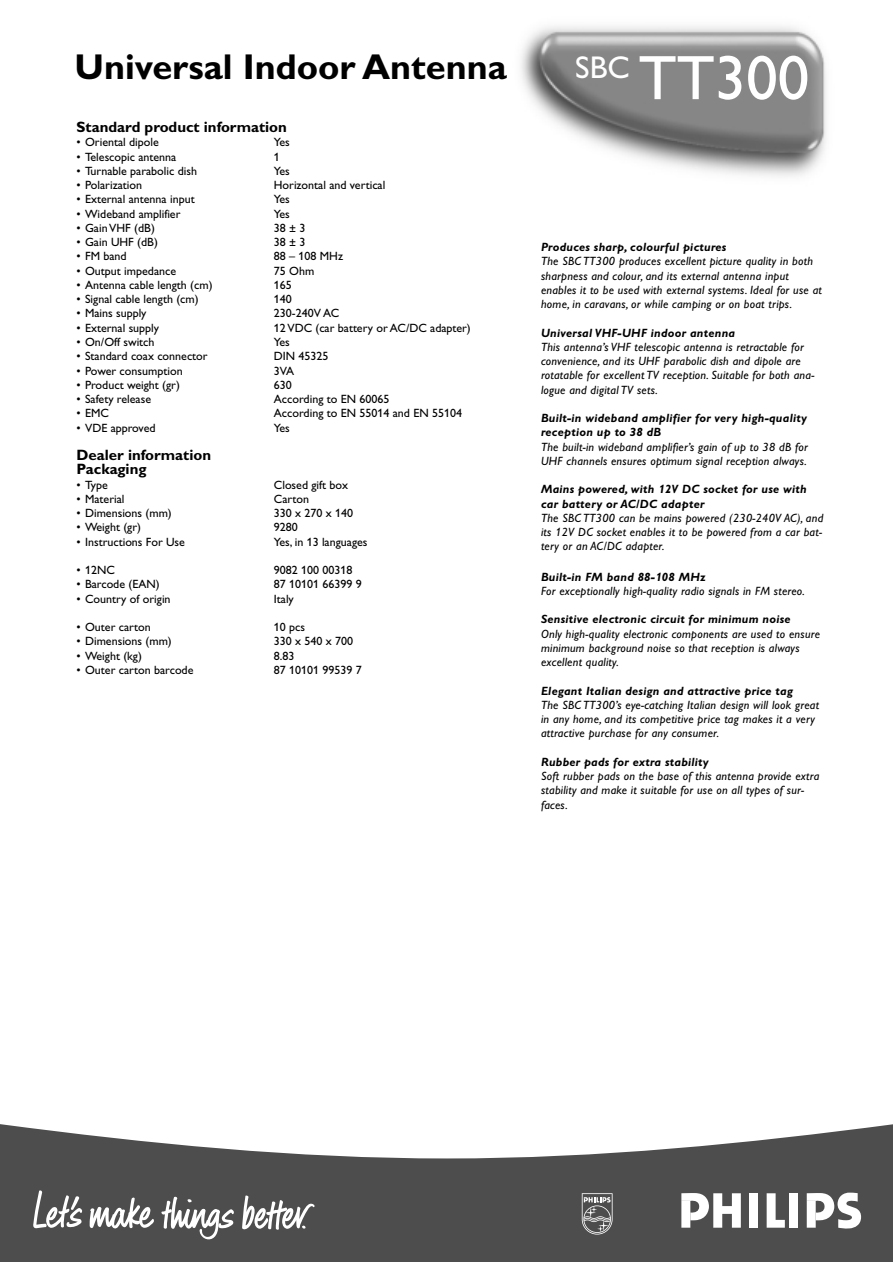
<style>
.page{position:relative;width:893px;height:1262px;background:#fff}
.page>*{position:absolute;margin:0;border:0;box-sizing:border-box;transform-origin:0 0}
.t1{font:63px "Gill Alt One";color:#fff}
.t2{font:700 36px "Gill Alt One";color:#000}
.t3{font:700 15px/14.2px "Gill Alt One";color:#000}
.t4{font:italic 12px/14.2px "Gill Alt One";letter-spacing:.02em;color:#000}
.t5{font:12px "Gill Alt One";color:#000}
.t6{font:italic 700 12px/14.2px "Gill Alt One";letter-spacing:.02em;color:#000}
</style>
<div class="page">
<img style="left:521px;top:26px;width:305px;height:151px">
<svg style="left:0;top:1124px;width:892px;height:137px;fill:#4d4d4d"></svg>
<svg style="left:806px;top:1192px;width:55px;height:36px"></svg>
<div style="left:749px;top:1193px;width:9px;height:34px;background:#fff"></div>
<div style="left:789px;top:1193px;width:9px;height:34px;background:#fff"></div>
<svg style="left:766px;top:1193px;width:18px;height:34px"></svg>
<svg style="left:681px;top:1193px;width:59px;height:34px"></svg>
<div style="left:681px;top:1200px;width:9px;height:27px;background:#fff"></div>
<svg style="left:581px;top:1193px;width:31px;height:41px"></svg>
<svg style="left:33px;top:1190px;width:50px;height:38px"></svg>
<svg style="left:89px;top:1197px;width:65px;height:32px"></svg>
<svg style="left:161px;top:1195px;width:73px;height:46px"></svg>
<svg style="left:242px;top:1194px;width:73px;height:36px"></svg>
<h2 class="t2" style="left:74px;top:53px;width:434px">Universal Indoor Antenna</h2>
<p class="t3" style="left:77px;top:121px;width:212px">Standard product information</p>
<p class="t5" style="left:77px;top:138px;width:84px">• Oriental dipole</p>
<p class="t5" style="left:274px;top:138px;width:18px">Yes</p>
<p class="t5" style="left:77px;top:152px;width:101px">• Telescopic antenna</p>
<p class="t5" style="left:274px;top:152px;width:7px">1</p>
<p class="t5" style="left:77px;top:166px;width:122px">• Turnable parabolic dish</p>
<p class="t5" style="left:274px;top:166px;width:18px">Yes</p>
<p class="t5" style="left:77px;top:181px;width:67px">• Polarization</p>
<p class="t5" style="left:274px;top:181px;width:113px">Horizontal and vertical</p>
<p class="t5" style="left:77px;top:195px;width:120px">• External antenna input</p>
<p class="t5" style="left:274px;top:195px;width:18px">Yes</p>
<p class="t5" style="left:77px;top:209px;width:105px">• Wideband amplifier</p>
<p class="t5" style="left:274px;top:209px;width:18px">Yes</p>
<p class="t5" style="left:77px;top:223px;width:80px">• Gain VHF (dB)</p>
<p class="t5" style="left:274px;top:223px;width:33px">38 ± 3</p>
<p class="t5" style="left:77px;top:238px;width:83px">• Gain UHF (dB)</p>
<p class="t5" style="left:274px;top:238px;width:33px">38 ± 3</p>
<p class="t5" style="left:77px;top:252px;width:52px">• FM band</p>
<p class="t5" style="left:274px;top:252px;width:71px">88 – 108 MHz</p>
<p class="t5" style="left:77px;top:266px;width:101px">• Output impedance</p>
<p class="t5" style="left:274px;top:266px;width:42px">75 Ohm</p>
<p class="t5" style="left:77px;top:280px;width:137px">• Antenna cable length (cm)</p>
<p class="t5" style="left:274px;top:280px;width:19px">165</p>
<p class="t5" style="left:77px;top:295px;width:124px">• Signal cable length (cm)</p>
<p class="t5" style="left:274px;top:295px;width:19px">140</p>
<p class="t5" style="left:77px;top:309px;width:71px">• Mains supply</p>
<p class="t5" style="left:274px;top:309px;width:67px">230-240V AC</p>
<p class="t5" style="left:77px;top:323px;width:84px">• External supply</p>
<p class="t5" style="left:274px;top:323px;width:198px">12 VDC (car battery or AC/DC adapter)</p>
<p class="t5" style="left:77px;top:337px;width:79px">• On/Off switch</p>
<p class="t5" style="left:274px;top:337px;width:18px">Yes</p>
<p class="t5" style="left:77px;top:352px;width:132px">• Standard coax connector</p>
<p class="t5" style="left:274px;top:352px;width:56px">DIN 45325</p>
<p class="t5" style="left:77px;top:366px;width:108px">• Power consumption</p>
<p class="t5" style="left:274px;top:366px;width:22px">3VA</p>
<p class="t5" style="left:77px;top:380px;width:105px">• Product weight (gr)</p>
<p class="t5" style="left:274px;top:380px;width:19px">630</p>
<p class="t5" style="left:77px;top:394px;width:76px">• Safety release</p>
<p class="t5" style="left:274px;top:394px;width:117px">According to EN 60065</p>
<p class="t5" style="left:77px;top:409px;width:34px">• EMC</p>
<p class="t5" style="left:274px;top:409px;width:190px">According to EN 55014 and EN 55104</p>
<p class="t5" style="left:77px;top:423px;width:80px">• VDE approved</p>
<p class="t5" style="left:274px;top:423px;width:18px">Yes</p>
<p class="t3" style="left:77px;top:449px;width:136px">Dealer information<br>Packaging</p>
<p class="t5" style="left:77px;top:480px;width:33px">• Type</p>
<p class="t5" style="left:274px;top:480px;width:76px">Closed gift box</p>
<p class="t5" style="left:77px;top:494px;width:49px">• Material</p>
<p class="t5" style="left:274px;top:494px;width:37px">Carton</p>
<p class="t5" style="left:77px;top:508px;width:97px">• Dimensions (mm)</p>
<p class="t5" style="left:274px;top:508px;width:81px">330 x 270 x 140</p>
<p class="t5" style="left:77px;top:523px;width:66px">• Weight (gr)</p>
<p class="t5" style="left:274px;top:523px;width:25px">9280</p>
<p class="t5" style="left:77px;top:537px;width:110px">• Instructions For Use</p>
<p class="t5" style="left:274px;top:537px;width:95px">Yes, in 13 languages</p>
<p class="t5" style="left:77px;top:565px;width:40px">• 12NC</p>
<p class="t5" style="left:274px;top:565px;width:80px">9082 100 00318</p>
<p class="t5" style="left:77px;top:580px;width:85px">• Barcode (EAN)</p>
<p class="t5" style="left:274px;top:580px;width:90px">87 10101 66399 9</p>
<p class="t5" style="left:77px;top:594px;width:96px">• Country of origin</p>
<p class="t5" style="left:274px;top:594px;width:21px">Italy</p>
<p class="t5" style="left:77px;top:622px;width:76px">• Outer carton</p>
<p class="t5" style="left:274px;top:622px;width:33px">10 pcs</p>
<p class="t5" style="left:77px;top:637px;width:97px">• Dimensions (mm)</p>
<p class="t5" style="left:274px;top:637px;width:81px">330 x 540 x 700</p>
<p class="t5" style="left:77px;top:651px;width:67px">• Weight (kg)</p>
<p class="t5" style="left:274px;top:651px;width:22px">8.83</p>
<p class="t5" style="left:77px;top:665px;width:118px">• Outer carton barcode</p>
<p class="t5" style="left:274px;top:665px;width:90px">87 10101 99539 7</p>
<h1 class="t1" style="left:575px;top:54px;width:235px"><sup>SBC</sup> TT300</h1>
<p class="t6" style="left:541px;top:240px;width:187px">Produces sharp, colourful pictures</p>
<p class="t4" style="left:541px;top:255px;width:282px">The SBC TT300 produces excellent picture quality in both sharpness and colour, and its external antenna input enables it to be used with external systems. Ideal for use at home, in caravans, or while camping or on boat trips.</p>
<p class="t6" style="left:541px;top:325px;width:196px">Universal VHF-UHF indoor antenna</p>
<p class="t4" style="left:541px;top:341px;width:275px">This antenna’s VHF telescopic antenna is retractable for convenience, and its UHF parabolic dish and dipole are rotatable for excellent TV reception. Suitable for both ana&shy;logue and digital TV sets.</p>
<p class="t6" style="left:541px;top:411px;width:267px">Built-in wideband amplifier for very high-quality reception up to 38 dB</p>
<p class="t4" style="left:541px;top:440px;width:268px">The built-in wideband amplifier’s gain of up to 38 dB for<br>UHF channels ensures optimum signal reception always.</p>
<p class="t6" style="left:541px;top:482px;width:267px">Mains powered, with 12V DC socket for use with car battery or AC/DC adapter</p>
<p class="t4" style="left:541px;top:512px;width:284px;text-align:justify">The SBC TT300 can be mains powered (230-240V AC), and its 12V DC socket enables it to be powered from a car bat&shy;tery or an AC/DC adapter.</p>
<p class="t6" style="left:541px;top:569px;width:166px">Built-in FM band 88-108 MHz</p>
<p class="t4" style="left:541px;top:585px;width:265px">For exceptionally high-quality radio signals in FM stereo.</p>
<p class="t6" style="left:541px;top:612px;width:251px">Sensitive electronic circuit for minimum noise</p>
<p class="t4" style="left:541px;top:627px;width:280px">Only high-quality electronic components are used to ensure minimum background noise so that reception is always excellent quality.</p>
<p class="t6" style="left:541px;top:683px;width:253px">Elegant Italian design and attractive price tag</p>
<p class="t4" style="left:541px;top:699px;width:279px">The SBC TT300’s eye-catching Italian design will look great in any home, and its competitive price tag makes it a very attractive purchase for any consumer.</p>
<p class="t6" style="left:541px;top:754px;width:169px">Rubber pads for extra stability</p>
<p class="t4" style="left:541px;top:770px;width:280px">Soft rubber pads on the base of this antenna provide extra stability and make it suitable for use on all types of sur&shy;faces.</p>
</div>
